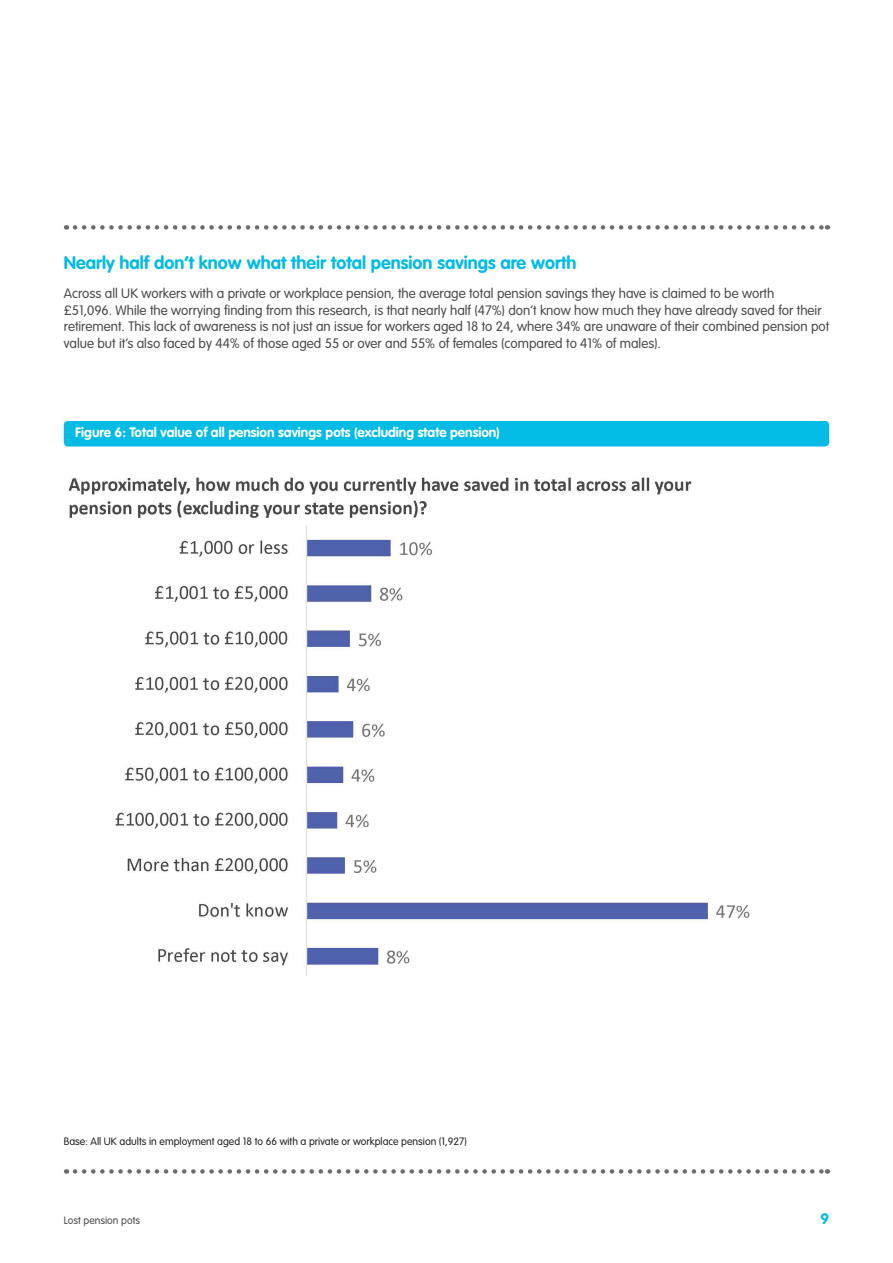
<style>
.page{position:relative;width:893px;height:1263px;background:#fff}
.page>*{position:absolute;margin:0;border:0;box-sizing:border-box;transform-origin:0 0}
._3__Subheading_2_-_1{font:700 18px "VAG Rounded Std";color:#02bce5}
.t1{font:700 15px "VAG Rounded Std";color:#02bce5}
._4__Body_Text_9_11{font:300 13.5px/16.5px "VAG Rounded Std";color:#4b4c4d}
._7__Footer_caption{font:700 13.5px "VAG Rounded Std";color:#fff}
._7__Footer_caption-2{font:300 10.5px "VAG Rounded Std";color:#231f20}
.t2{font:300 10.5px "VAG Rounded Std";color:#4b4c4d}
</style>
<div class="page">
<svg style="left:75px;top:225px;width:753px;height:5px"></svg>
<svg style="left:75px;top:1169px;width:753px;height:5px"></svg>
<div style="left:64px;top:421px;width:765px;height:25px;background:#02bce5;border-radius:4px"></div>
<img style="left:68px;top:477px;width:682px;height:498px">
<p class="_3__Subheading_2_-_1" style="left:64px;top:252px;width:514px">Nearly half don’t know what their total pension savings are worth</p>
<p class="_4__Body_Text_9_11" style="left:64px;top:286px;width:767px">Across all UK workers with a private or workplace pension, the average total pension savings they have is claimed to be worth<br>£51,096. While the worrying finding from this research, is that nearly half (47%) don’t know how much they have already saved for their retirement. This lack of awareness is not just an issue for workers aged 18 to 24, where 34% are unaware of their combined pension pot value but it’s also faced by 44% of those aged 55 or over and 55% of females (compared to 41% of males).</p>
<p class="_7__Footer_caption" style="left:75px;top:425px;width:426px">Figure 6: Total value of all pension savings pots (excluding state pension)</p>
<p class="_7__Footer_caption-2" style="left:64px;top:1135px;width:405px">Base: All UK adults in employment aged 18 to 66 with a private or workplace pension (1,927)</p>
<p class="t2" style="left:64px;top:1214px;width:78px">Lost pension pots</p>
<p class="t1" style="left:821px;top:1210px;width:10px">9</p>
</div>
